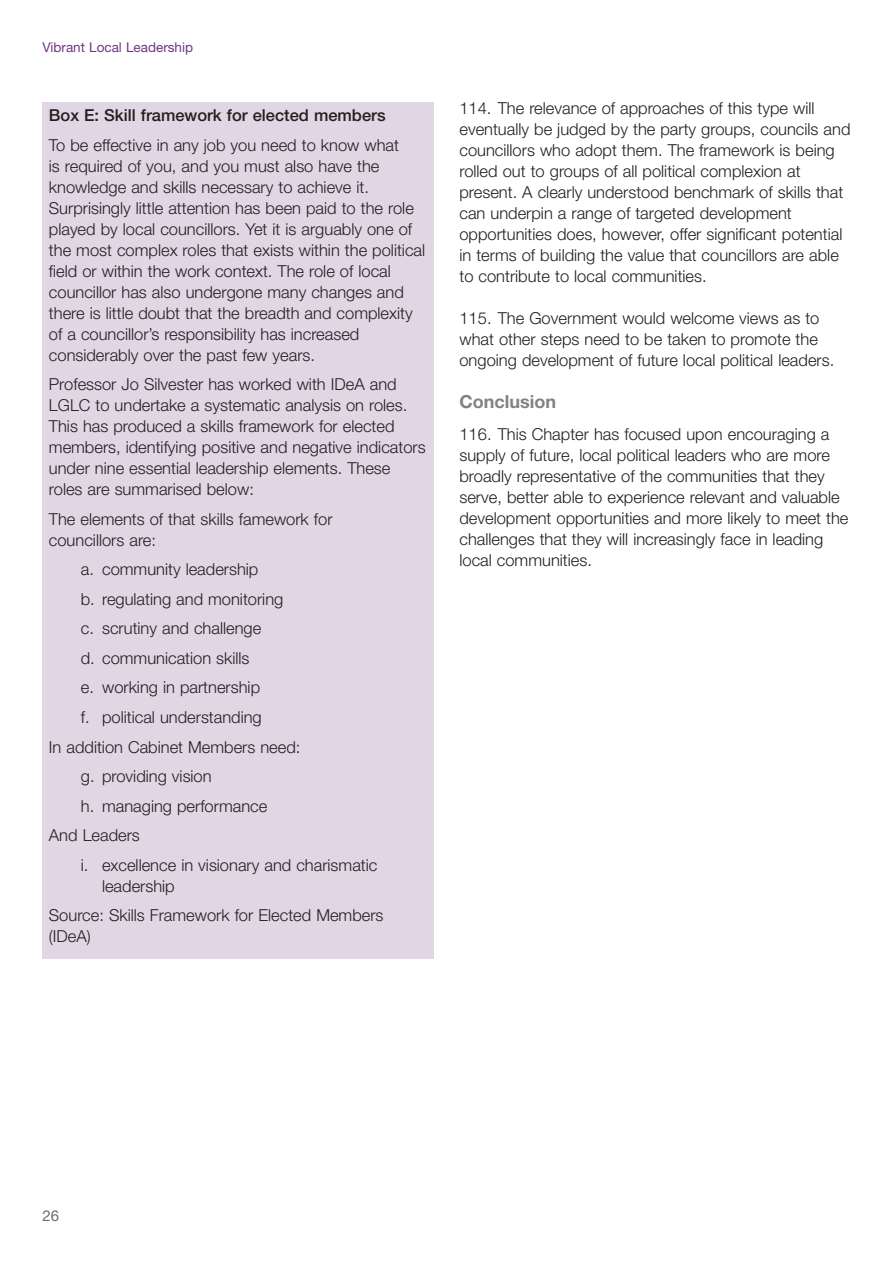
<style>
.page{position:relative;width:893px;height:1262px;background:#fff}
.page>*{position:absolute;margin:0;border:0;box-sizing:border-box;transform-origin:0 0}
.t1{font:700 18px "Helvetica Neue";color:#808284}
.t2{font:300 16.5px/21px "Helvetica Neue";color:#231f1f}
.t3{font:500 16.5px "Helvetica Neue";color:#231f1f}
.t4{font:15px "Helvetica Neue";color:#6c6d70}
.t5{font:13.5px "Helvetica Neue";color:#713882}
</style>
<div class="page">
<div style="left:43px;top:102px;width:391px;height:856px;background:#e0d6e4"></div>
<p class="t5" style="left:43px;top:43px;width:152px">Vibrant Local Leadership</p>
<p class="t3" style="left:49px;top:109px;width:338px">Box E: Skill framework for elected members</p>
<p class="t2" style="left:49px;top:136px;width:378px">To be effective in any job you need to know what<br>is required of you, and you must also have the knowledge and skills necessary to achieve it.<br>Surprisingly little attention has been paid to the role played by local councillors. Yet it is arguably one of the most complex roles that exists within the political field or within the work context. The role of local councillor has also undergone many changes and there is little doubt that the breadth and complexity of a councillor’s responsibility has increased considerably over the past few years.</p>
<p class="t2" style="left:49px;top:375px;width:378px">Professor Jo Silvester has worked with IDeA and LGLC to undertake a systematic analysis on roles.<br>This has produced a skills framework for elected members, identifying positive and negative indicators under nine essential leadership elements. These roles are summarised below:</p>
<p class="t2" style="left:49px;top:510px;width:285px">The elements of that skills famework for councillors are:</p>
<p class="t2" style="left:81px;top:560px;width:179px">a. community leadership</p>
<p class="t2" style="left:81px;top:590px;width:204px">b. regulating and monitoring</p>
<p class="t2" style="left:81px;top:619px;width:182px">c. scrutiny and challenge</p>
<p class="t2" style="left:81px;top:649px;width:170px">d. communication skills</p>
<p class="t2" style="left:81px;top:678px;width:181px">e. working in partnership</p>
<p class="t2" style="left:81px;top:708px;width:182px">f. political understanding</p>
<p class="t2" style="left:49px;top:737px;width:253px">In addition Cabinet Members need:</p>
<p class="t2" style="left:81px;top:767px;width:132px">g. providing vision</p>
<p class="t2" style="left:81px;top:796px;width:188px">h. managing performance</p>
<p class="t2" style="left:49px;top:826px;width:92px">And Leaders</p>
<p class="t2" style="left:81px;top:855px;width:298px">i. excellence in visionary and charismatic</p>
<p class="t2" style="left:49px;top:872px;width:336px;line-height:29.5px;text-indent:53px">leadership<br>Source: Skills Framework for Elected Members</p>
<p class="t2" style="left:49px;top:927px;width:43px">(IDeA)</p>
<p class="t2" style="left:459px;top:99px;width:392px">114. The relevance of approaches of this type will eventually be judged by the party groups, councils and councillors who adopt them. The framework is being rolled out to groups of all political complexion at present. A clearly understood benchmark of skills that can underpin a range of targeted development opportunities does, however, offer significant potential in terms of building the value that councillors are able to contribute to local communities.</p>
<p class="t2" style="left:459px;top:309px;width:376px">115. The Government would welcome views as to what other steps need to be taken to promote the ongoing development of future local political leaders.</p>
<p class="t1" style="left:459px;top:395px;width:98px">Conclusion</p>
<p class="t2" style="left:459px;top:425px;width:390px">116. This Chapter has focused upon encouraging a supply of future, local political leaders who are more broadly representative of the communities that they serve, better able to experience relevant and valuable development opportunities and more likely to meet the challenges that they will increasingly face in leading local communities.</p>
<p class="t4" style="left:43px;top:1210px;width:18px">26</p>
</div>
